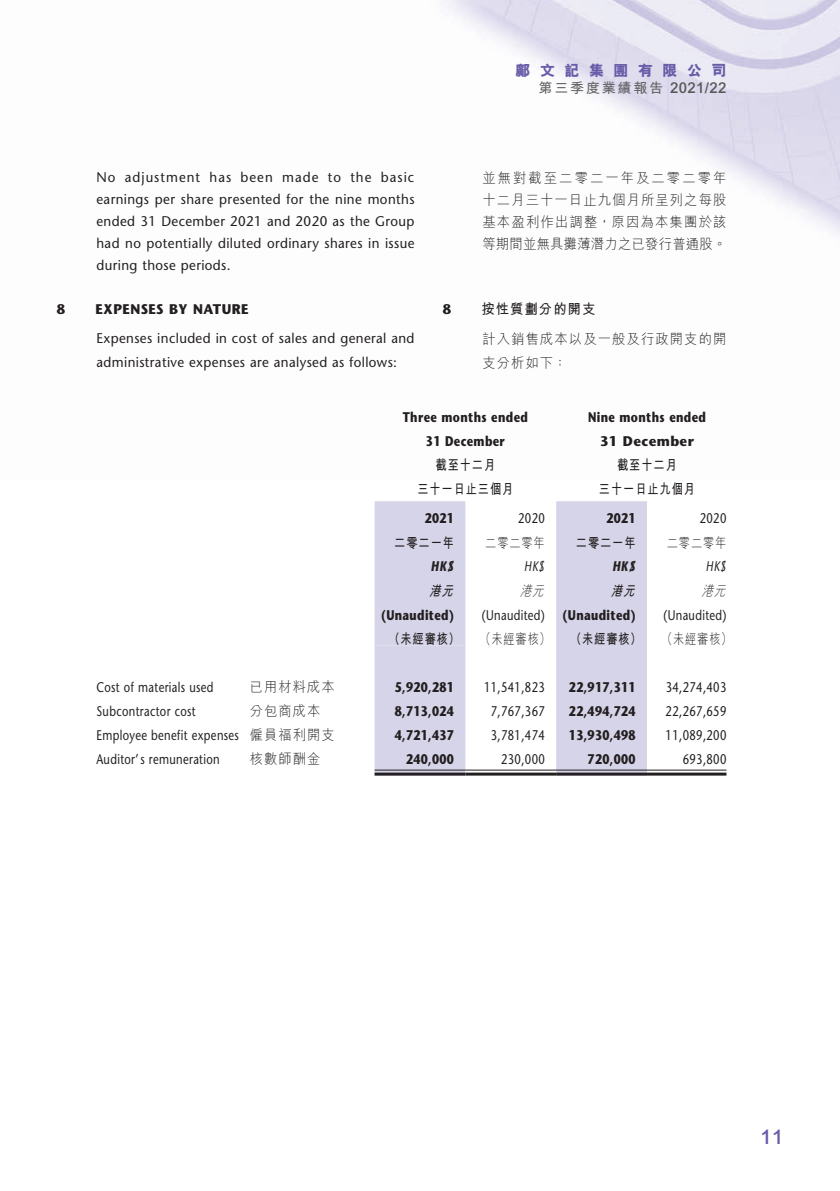
<style>
.page{position:relative;width:840px;height:1191px;background:#fff}
.page>*{position:absolute;margin:0;border:0;box-sizing:border-box;transform-origin:0 0}
.t1{font:500 20px "Arial MT Std";color:#685da8}
.t2{font:800 15px "M Hei HK";letter-spacing:.63em;color:#685da8}
.t3{font:500 14px/22px "Stone Sans Std";letter-spacing:.03em;color:#231f20;text-align:justify;scale:.95 1}
.t4{font:500 14px "Stone Sans Std";letter-spacing:.03em;color:#231f20;scale:.8 1}
.t5{font:700 14px/24px "Stone Sans Std";letter-spacing:.03em;color:#231f20;text-align:center;scale:.8 1}
.t6{font:300 14px/22px "M Hei HK";letter-spacing:.08em;color:#231f20;text-align:justify;scale:.95 1}
.t7{font:700 14px/24px "M Hei HK";letter-spacing:.08em;color:#231f20;text-align:center;scale:.8 1}
.t8{font:300 14px "M Hei HK";letter-spacing:.08em;color:#231f20;scale:.8 1}
.t9{font:700 14px "Stone Sans Std";letter-spacing:.03em;color:#231f20;scale:.95 1}
.t10{font:700 14px "M Hei HK";letter-spacing:.13em;color:#636366}
.t11{font:700 14px "M Hei HK";letter-spacing:.08em;color:#231f20;scale:.95 1}
.t12{font:italic 700 14px "Stone Sans Std";color:#231f20;scale:.8 1}
.t13{font:italic 500 14px "Stone Sans Std";color:#231f20;scale:.8 1}
.t14{font:italic 700 14px "M Hei HK";color:#231f20;scale:.8 1}
.t15{font:italic 300 14px "M Hei HK";color:#231f20;scale:.8 1}
.s1{font-family:"Arial MT Std";font-weight:500;font-size:15px;color:#57585a}
.s2{font-family:"M Hei HK";font-weight:300}
</style>
<div class="page">
<img style="left:444px;top:0;width:395px;height:233px">
<svg style="left:374px;top:501px;width:272px;height:271px;fill:#d6d4e9"></svg>
<div style="left:374px;top:645px;width:91px;height:127px;background:#d6d4e9"></div>
<hr style="left:374px;top:769px;width:91px;height:1px;background:#231f20">
<hr style="left:374px;top:772px;width:91px;height:3px;background:#231f20">
<hr style="left:465px;top:769px;width:91px;height:1px;background:#231f20">
<hr style="left:465px;top:772px;width:91px;height:3px;background:#231f20">
<hr style="left:556px;top:769px;width:90px;height:1px;background:#231f20">
<hr style="left:556px;top:772px;width:90px;height:3px;background:#231f20">
<hr style="left:646px;top:769px;width:80px;height:1px;background:#231f20">
<hr style="left:646px;top:772px;width:80px;height:3px;background:#231f20">
<p class="t2" style="left:515px;top:60px;width:212px">鄺文記集團有限公司</p>
<p class="t10" style="left:538px;top:77px;width:189px">第三季度業績報告 <span class="s1">2021/22</span></p>
<p class="t3" style="left:96px;top:166px;width:336px">No adjustment has been made to the basic earnings per share presented for the nine months ended 31 December 2021 and 2020 as the Group had no potentially diluted ordinary shares in issue during those periods.</p>
<p class="t9" style="left:57px;top:300px;width:10px">8</p>
<p class="t9" style="left:95px;top:300px;width:162px">EXPENSES BY NATURE</p>
<p class="t3" style="left:96px;top:326px;width:336px;line-height:24px">Expenses included in cost of sales and general and administrative expenses are analysed as follows:</p>
<p class="t6" style="left:482px;top:166px;width:258px">並無對截至二零二一年及二零二零年十二月三十一日止九個月所呈列之每股基本盈利作出調整，原因為本集團於該等期間並無具攤薄潛力之已發行普通股。</p>
<p class="t9" style="left:442px;top:300px;width:10px">8</p>
<p class="t11" style="left:481px;top:298px;width:121px">按性質劃分的開支</p>
<p class="t6" style="left:482px;top:327px;width:258px;line-height:24px">計入銷售成本以及一般及行政開支的開支分析如下：</p>
<p class="t5" style="left:402px;top:405px;width:158px">Three months ended<br>31 December</p>
<p class="t5" style="left:587px;top:405px;width:149px">Nine months ended<br>31 December</p>
<p class="t7" style="left:417px;top:451px;width:121px">截至十二月<br>三十一日止三個月</p>
<p class="t7" style="left:598px;top:451px;width:121px">截至十二月<br>三十一日止九個月</p>
<p class="t5" style="left:424px;top:506px;width:38px">2021</p>
<p class="t4" style="left:518px;top:510px;width:35px">2020</p>
<p class="t5" style="left:606px;top:506px;width:38px">2021</p>
<p class="t4" style="left:699px;top:510px;width:35px">2020</p>
<p class="t7" style="left:394px;top:529px;width:76px">二零二一年</p>
<p class="t8" style="left:485px;top:532px;width:76px">二零二零年</p>
<p class="t7" style="left:575px;top:529px;width:76px">二零二一年</p>
<p class="t8" style="left:666px;top:532px;width:76px">二零二零年</p>
<p class="t12" style="left:430px;top:557px;width:30px">HK$</p>
<p class="t13" style="left:524px;top:557px;width:27px">HK$</p>
<p class="t12" style="left:612px;top:557px;width:30px">HK$</p>
<p class="t13" style="left:705px;top:557px;width:27px">HK$</p>
<p class="t14" style="left:429px;top:580px;width:37px">港元</p>
<p class="t15" style="left:520px;top:580px;width:37px">港元</p>
<p class="t14" style="left:610px;top:580px;width:37px">港元</p>
<p class="t15" style="left:701px;top:580px;width:37px">港元</p>
<p class="t5" style="left:381px;top:602px;width:93px">(Unaudited)</p>
<p class="t4" style="left:481px;top:606px;width:80px">(Unaudited)</p>
<p class="t5" style="left:562px;top:602px;width:93px">(Unaudited)</p>
<p class="t4" style="left:663px;top:606px;width:80px">(Unaudited)</p>
<p class="t7" style="left:388px;top:625px;width:90px">（未經審核）</p>
<p class="t8" style="left:479px;top:628px;width:90px">（未經審核）</p>
<p class="t7" style="left:570px;top:625px;width:90px">（未經審核）</p>
<p class="t8" style="left:661px;top:628px;width:90px">（未經審核）</p>
<p class="t4" style="left:96px;top:678px;width:148px">Cost of materials used</p>
<p class="t6" style="left:249px;top:675px;width:91px">已用材料成本</p>
<p class="t5" style="left:394px;top:674px;width:76px">5,920,281</p>
<p class="t4" style="left:484px;top:678px;width:77px">11,541,823</p>
<p class="t5" style="left:568px;top:674px;width:85px">22,917,311</p>
<p class="t4" style="left:665px;top:678px;width:77px">34,274,403</p>
<p class="t4" style="left:96px;top:702px;width:126px">Subcontractor cost</p>
<p class="t6" style="left:249px;top:699px;width:76px">分包商成本</p>
<p class="t5" style="left:394px;top:698px;width:76px">8,713,024</p>
<p class="t4" style="left:490px;top:702px;width:69px">7,767,367</p>
<p class="t5" style="left:568px;top:698px;width:85px">22,494,724</p>
<p class="t4" style="left:665px;top:702px;width:77px">22,267,659</p>
<p class="t4" style="left:96px;top:726px;width:299px">Employee benefit expenses <span class="s2">僱員福利開支</span></p>
<p class="t5" style="left:394px;top:722px;width:76px">4,721,437</p>
<p class="t4" style="left:490px;top:726px;width:69px">3,781,474</p>
<p class="t5" style="left:568px;top:722px;width:85px">13,930,498</p>
<p class="t4" style="left:665px;top:726px;width:77px">11,089,200</p>
<p class="t4" style="left:96px;top:750px;width:155px">Auditor’s remuneration</p>
<p class="t6" style="left:249px;top:747px;width:76px">核數師酬金</p>
<p class="t5" style="left:406px;top:746px;width:61px">240,000</p>
<p class="t4" style="left:501px;top:750px;width:56px">230,000</p>
<p class="t5" style="left:587px;top:746px;width:61px">720,000</p>
<p class="t4" style="left:682px;top:750px;width:56px">693,800</p>
<h1 class="t1" style="left:760px;top:1125px;width:24px">11</h1>
</div>
